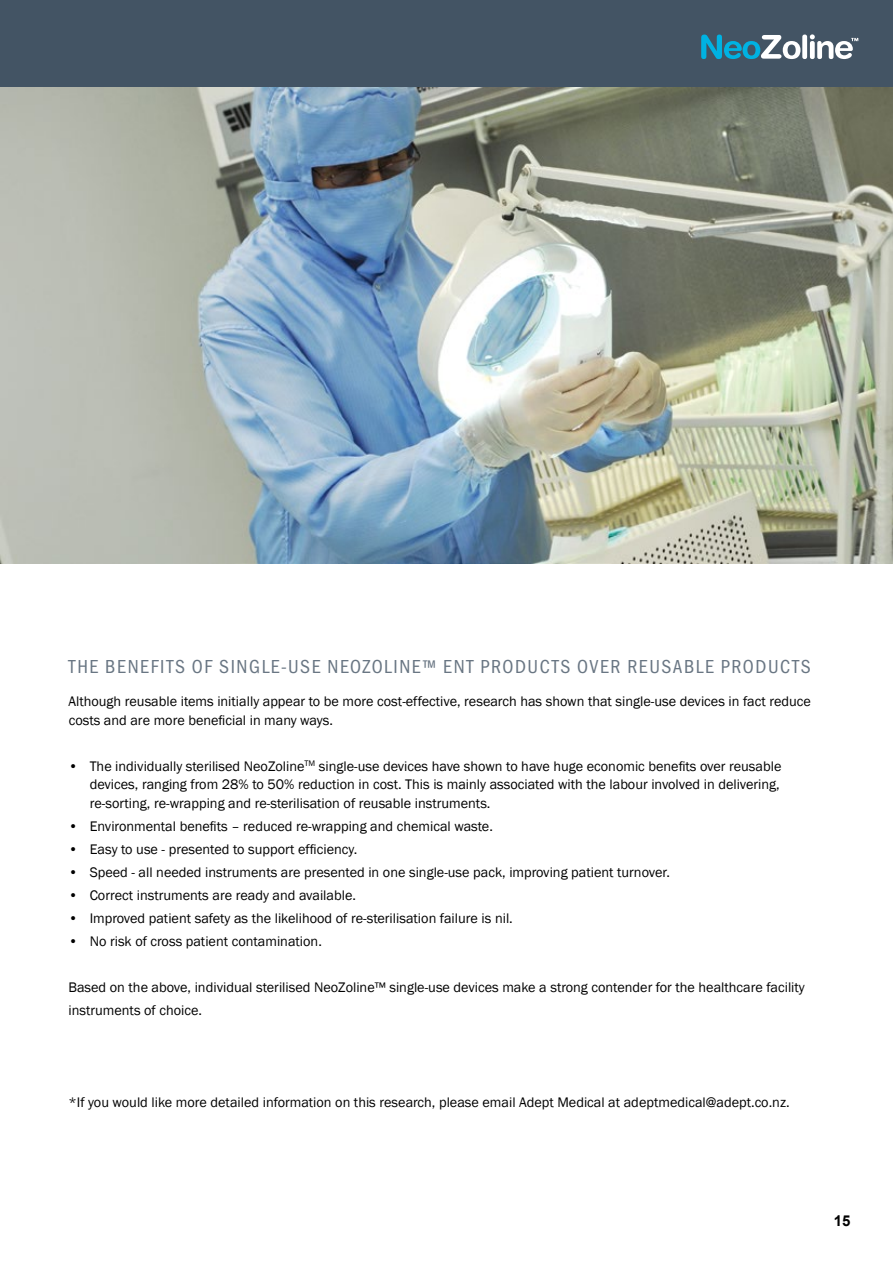
<style>
.page{position:relative;width:893px;height:1263px;background:#fff}
.page>*{position:absolute;margin:0;border:0;box-sizing:border-box;transform-origin:0 0}
.t1{font:19.5px "Franklin Gothic URW Con Boo";letter-spacing:.08em;color:#697683}
.t2{font:700 15px "Arial";color:#000}
.t3{font:14.25px/18.8px "Franklin Gothic";color:#000}
</style>
<div class="page">
<div style="left:0;top:0;width:893px;height:87px;background:#435464"></div>
<svg style="left:701px;top:35px;width:99px;height:24px"></svg>
<div style="left:802px;top:35px;width:5px;height:24px;background:#fff;border-radius:2px"></div>
<svg style="left:810px;top:34px;width:48px;height:25px"></svg>
<img style="left:0;top:87px;width:893px;height:476px">
<h1 class="t1" style="left:68px;top:654px;width:744px">THE BENEFITS OF SINGLE-USE NEOZOLINE™ ENT PRODUCTS OVER REUSABLE PRODUCTS</h1>
<p class="t3" style="left:68px;top:692px;width:744px">Although reusable items initially appear to be more cost-effective, research has shown that single-use devices in fact reduce costs and are more beneficial in many ways.</p>
<p class="t3" style="left:90px;top:757px;width:693px;text-align:justify;text-indent:-21px">• The individually sterilised NeoZoline<sup>TM</sup> single-use devices have shown to have huge economic benefits over reusable devices, ranging from 28% to 50% reduction in cost. This is mainly associated with the labour involved in delivering, re-sorting, re-wrapping and re-sterilisation of reusable instruments.</p>
<p class="t3" style="left:68px;top:817px;width:426px">• Environmental benefits – reduced re-wrapping and chemical waste.</p>
<p class="t3" style="left:68px;top:840px;width:290px">• Easy to use - presented to support efficiency.</p>
<p class="t3" style="left:68px;top:863px;width:603px">• Speed - all needed instruments are presented in one single-use pack, improving patient turnover.</p>
<p class="t3" style="left:68px;top:886px;width:289px">• Correct instruments are ready and available.</p>
<p class="t3" style="left:68px;top:909px;width:446px">• Improved patient safety as the likelihood of re-sterilisation failure is nil.</p>
<p class="t3" style="left:68px;top:932px;width:255px">• No risk of cross patient contamination.</p>
<p class="t3" style="left:68px;top:976px;width:738px;line-height:23px">Based on the above, individual sterilised NeoZoline™ single-use devices make a strong contender for the healthcare facility instruments of choice.</p>
<p class="t3" style="left:68px;top:1093px;width:723px">*If you would like more detailed information on this research, please email Adept Medical at adeptmedical@adept.co.nz.</p>
<p class="t2" style="left:834px;top:1211px;width:18px">15</p>
</div>
